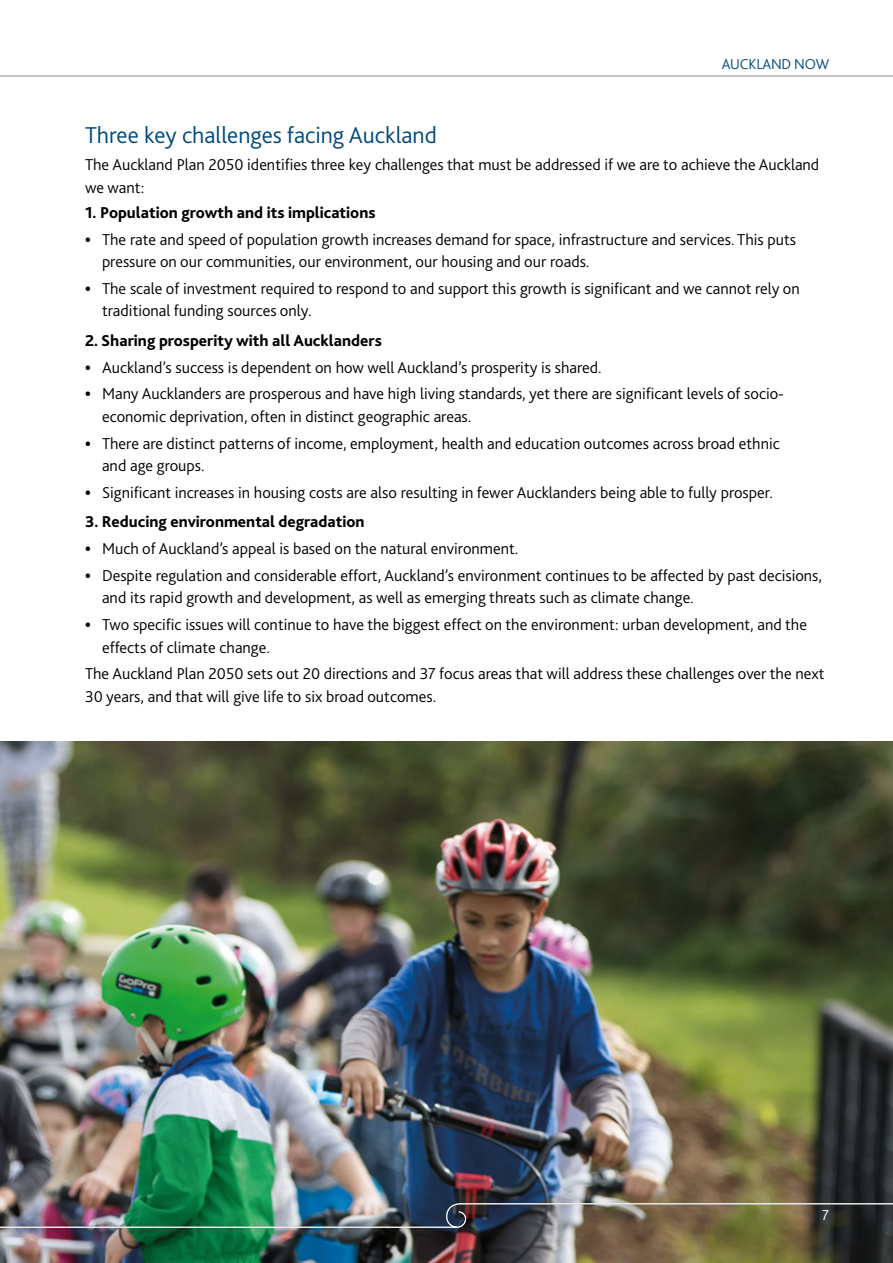
<style>
.page{position:relative;width:893px;height:1263px;background:#fff}
.page>*{position:absolute;margin:0;border:0;box-sizing:border-box;transform-origin:0 0}
.Sub_Heading{font:300 24px "Bliss";color:#00497b}
.Bullet{font:300 16.5px/22.5px "Bliss";color:#000}
.Body_Text{font:300 16.5px/22.5px "Bliss";color:#000}
.Bold_Para{font:800 16.5px "Bliss";color:#000}
.t1{font:300 15px "Bliss";letter-spacing:-.015em;color:#00497b}
.t2{font:300 15px "Bliss";color:#fff}
.s1{font-weight:800}
</style>
<div class="page">
<img style="left:0;top:741px;width:893px;height:522px">
<img style="left:0;top:1203px;width:893px;height:25px">
<hr style="left:0;top:75px;width:893px;height:2px;background:#9d9d9c">
<p class="t1" style="left:722px;top:55px;width:109px">AUCKLAND NOW</p>
<h2 class="Sub_Heading" style="left:85px;top:121px;width:353px">Three key challenges facing Auckland</h2>
<p class="Body_Text" style="left:85px;top:153px;width:736px">The Auckland Plan 2050 identifies three key challenges that must be addressed if we are to achieve the Auckland we want:</p>
<p class="Bold_Para" style="left:85px;top:202px;width:292px">1. Population growth and its implications</p>
<p class="Bullet" style="left:102px;top:228px;width:696px;text-indent:-17px"><span class="s1">•</span> The rate and speed of population growth increases demand for space, infrastructure and services. This puts pressure on our communities, our environment, our housing and our roads.</p>
<p class="Bullet" style="left:102px;top:277px;width:699px;text-indent:-17px"><span class="s1">•</span> The scale of investment required to respond to and support this growth is significant and we cannot rely on traditional funding sources only.</p>
<p class="Bold_Para" style="left:85px;top:330px;width:298px">2. Sharing prosperity with all Aucklanders</p>
<p class="Bullet" style="left:85px;top:356px;width:518px"><span class="s1">•</span> Auckland’s success is dependent on how well Auckland’s prosperity is shared.</p>
<p class="Bullet" style="left:102px;top:383px;width:684px;text-indent:-17px"><span class="s1">•</span> Many Aucklanders are prosperous and have high living standards, yet there are significant levels of socio&shy;economic deprivation, often in distinct geographic areas.</p>
<p class="Bullet" style="left:102px;top:432px;width:679px;text-indent:-17px"><span class="s1">•</span> There are distinct patterns of income, employment, health and education outcomes across broad ethnic and age groups.</p>
<p class="Bullet" style="left:85px;top:481px;width:689px"><span class="s1">•</span> Significant increases in housing costs are also resulting in fewer Aucklanders being able to fully prosper.</p>
<p class="Bold_Para" style="left:85px;top:512px;width:281px">3. Reducing environmental degradation</p>
<p class="Bullet" style="left:85px;top:537px;width:435px"><span class="s1">•</span> Much of Auckland’s appeal is based on the natural environment.</p>
<p class="Bullet" style="left:102px;top:564px;width:721px;text-indent:-17px"><span class="s1">•</span> Despite regulation and considerable effort, Auckland’s environment continues to be affected by past decisions, and its rapid growth and development, as well as emerging threats such as climate change.</p>
<p class="Bullet" style="left:102px;top:613px;width:706px;text-indent:-17px"><span class="s1">•</span> Two specific issues will continue to have the biggest effect on the environment: urban development, and the effects of climate change.</p>
<p class="Body_Text" style="left:85px;top:663px;width:741px">The Auckland Plan 2050 sets out 20 directions and 37 focus areas that will address these challenges over the next<br>30 years, and that will give life to six broad outcomes.</p>
<p class="t2" style="left:822px;top:1206px;width:9px">7</p>
</div>
